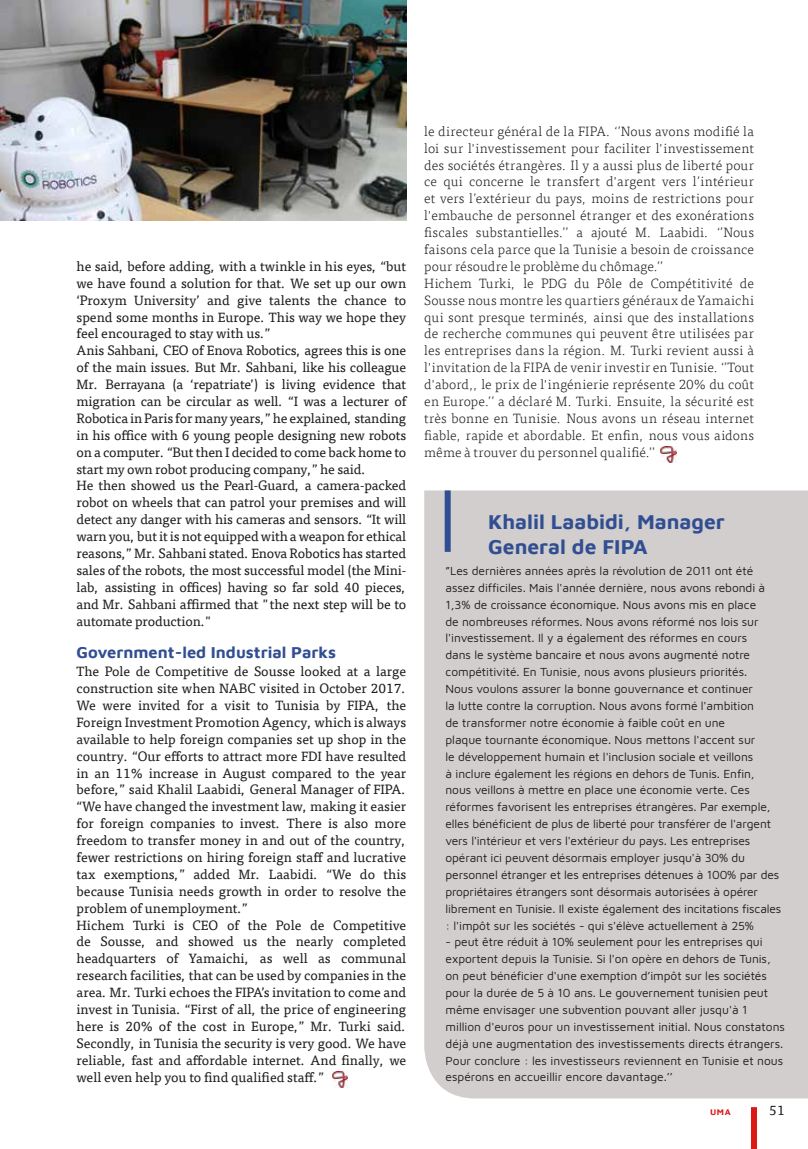
<style>
.page{position:relative;width:808px;height:1149px;background:#fff}
.page>*{position:absolute;margin:0;border:0;box-sizing:border-box;transform-origin:0 0}
.t1{font:700 21px/25.2px "Maven Pro";color:#314e92}
.t2{font:700 16.5px "Maven Pro";color:#314e92}
.t3{font:13.5px/16.8px "Tisa Offc";color:#1d1d1b}
.t4{font:300 13.5px/16.8px "Tisa Offc";letter-spacing:.015em;color:#1d1d1b}
.t5{font:12px/16.8px "Maven Pro";letter-spacing:-.005em;color:#1d1d1b}
.t6{font:700 8.55px "Maven Pro";color:#db1915}
</style>
<div class="page">
<div style="left:751px;top:1106px;width:6px;height:42px;background:#db1915"></div>
<img style="left:332px;top:1071px;width:16px;height:16px">
<img style="left:660px;top:446px;width:16px;height:16px">
<div style="left:424px;top:490px;width:384px;height:608px;background:#d1cecd"></div>
<div style="left:445px;top:490px;width:6px;height:61px;background:#314e92"></div>
<img style="left:0;top:0;width:406px;height:220px">
<p class="t3" style="left:77px;top:258px;width:331px">he said, before adding, with a twinkle in his eyes, “but we have found a solution for that. We set up our own ‘Proxym University’ and give talents the chance to spend some months in Europe. This way we hope they feel encouraged to stay with us.”<br>Anis Sahbani, CEO of Enova Robotics, agrees this is one of the main issues. But Mr. Sahbani, like his colleague Mr. Berrayana (a ‘repatriate’) is living evidence that migration can be circular as well. “I was a lecturer of Robotica in Paris for many years,” he explained, standing in his office with 6 young people designing new robots on a computer. “But then I decided to come back home to start my own robot producing company,” he said.<br>He then showed us the Pearl-Guard, a camera-packed robot on wheels that can patrol your premises and will detect any danger with his cameras and sensors. “It will warn you, but it is not equipped with a weapon for ethical reasons,” Mr. Sahbani stated. Enova Robotics has started sales of the robots, the most successful model (the Mini&shy;lab, assisting in offices) having so far sold 40 pieces, and Mr. Sahbani affirmed that "the next step will be to automate production."</p>
<p class="t2" style="left:77px;top:640px;width:261px">Government-led Industrial Parks</p>
<p class="t3" style="left:77px;top:663px;width:331px">The Pole de Competitive de Sousse looked at a large construction site when NABC visited in October 2017.<br>We were invited for a visit to Tunisia by FIPA, the Foreign Investment Promotion Agency, which is always available to help foreign companies set up shop in the country. “Our efforts to attract more FDI have resulted in an 11% increase in August compared to the year before,” said Khalil Laabidi, General Manager of FIPA. “We have changed the investment law, making it easier for foreign companies to invest. There is also more freedom to transfer money in and out of the country, fewer restrictions on hiring foreign staff and lucrative tax exemptions,” added Mr. Laabidi. “We do this because Tunisia needs growth in order to resolve the problem of unemployment.”<br>Hichem Turki is CEO of the Pole de Competitive de Sousse, and showed us the nearly completed headquarters of Yamaichi, as well as communal research facilities, that can be used by companies in the area. Mr. Turki echoes the FIPA’s invitation to come and invest in Tunisia. “First of all, the price of engineering here is 20% of the cost in Europe,” Mr. Turki said.<br>Secondly, in Tunisia the security is very good. We have reliable, fast and affordable internet. And finally, we well even help you to find qualified staff.”</p>
<p class="t4" style="left:424px;top:123px;width:331px">le directeur général de la FIPA. ‘’Nous avons modifié la loi sur l'investissement pour faciliter l'investissement des sociétés étrangères. Il y a aussi plus de liberté pour ce qui concerne le transfert d'argent vers l’intérieur et vers l’extérieur du pays, moins de restrictions pour l'embauche de personnel étranger et des exonérations fiscales substantielles.’’ a ajouté M. Laabidi. ‘’Nous faisons cela parce que la Tunisie a besoin de croissance pour résoudre le problème du chômage.’’<br>Hichem Turki, le PDG du Pôle de Compétitivité de Sousse nous montre les quartiers généraux de Yamaichi qui sont presque terminés, ainsi que des installations de recherche communes qui peuvent être utilisées par les entreprises dans la région. M. Turki revient aussi à l'invitation de la FIPA de venir investir en Tunisie. ‘’Tout d'abord,, le prix de l'ingénierie représente 20% du coût en Europe.’’ a déclaré M. Turki. Ensuite, la sécurité est très bonne en Tunisie. Nous avons un réseau internet fiable, rapide et abordable. Et enfin, nous vous aidons même à trouver du personnel qualifié.’’</p>
<h1 class="t1" style="left:488px;top:507px;width:238px">Khalil Laabidi, Manager<br>General de FIPA</h1>
<p class="t5" style="left:445px;top:561px;width:337px">”Les dernières années après la révolution de 2011 ont été assez difficiles. Mais l'année dernière, nous avons rebondi à 1,3% de croissance économique. Nous avons mis en place<br>de nombreuses réformes. Nous avons réformé nos lois sur l'investissement. Il y a également des réformes en cours<br>dans le système bancaire et nous avons augmenté notre compétitivité. En Tunisie, nous avons plusieurs priorités.<br>Nous voulons assurer la bonne gouvernance et continuer<br>la lutte contre la corruption. Nous avons formé l'ambition<br>de transformer notre économie à faible coût en une<br>plaque tournante économique. Nous mettons l'accent sur<br>le développement humain et l'inclusion sociale et veillons<br>à inclure également les régions en dehors de Tunis. Enfin, nous veillons à mettre en place une économie verte. Ces réformes favorisent les entreprises étrangères. Par exemple, elles bénéficient de plus de liberté pour transférer de l'argent vers l'intérieur et vers l'extérieur du pays. Les entreprises opérant ici peuvent désormais employer jusqu'à 30% du personnel étranger et les entreprises détenues à 100% par des propriétaires étrangers sont désormais autorisées à opérer librement en Tunisie. Il existe également des incitations fiscales : l'impôt sur les sociétés - qui s'élève actuellement à 25%</p>
<p class="t5" style="left:445px;top:932px;width:341px">- peut être réduit à 10% seulement pour les entreprises qui exportent depuis la Tunisie. Si l'on opère en dehors de Tunis, on peut bénéficier d'une exemption d’impôt sur les sociétés pour la durée de 5 à 10 ans. Le gouvernement tunisien peut même envisager une subvention pouvant aller jusqu'à 1 million d'euros pour un investissement initial. Nous constatons déjà une augmentation des investissements directs étrangers.<br>Pour conclure : les investisseurs reviennent en Tunisie et nous espérons en accueillir encore davantage.’’</p>
<p class="t6" style="left:710px;top:1105px;width:22px">UMA</p>
<p class="t3" style="left:769px;top:1102px;width:17px">51</p>
</div>
